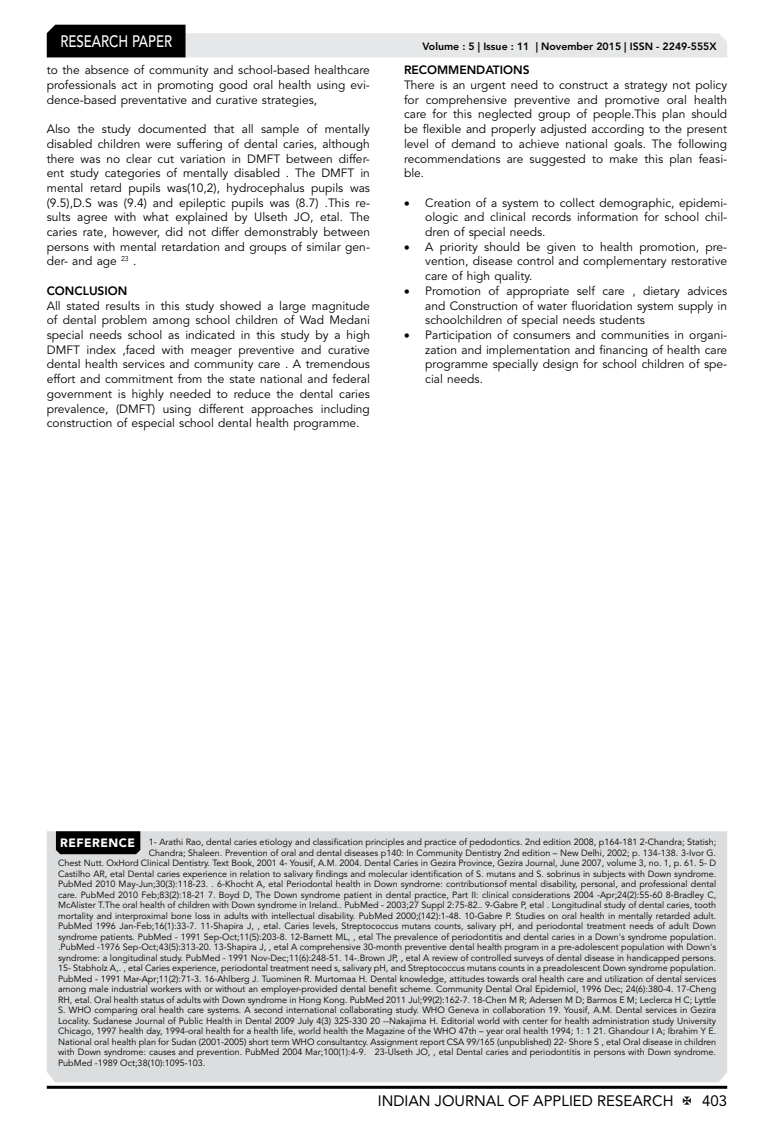
<style>
.page{position:relative;width:774px;height:1136px;background:#fff}
.page>*{position:absolute;margin:0;border:0;box-sizing:border-box;transform-origin:0 0}
.t1{font:500 16.5px "Avenir LT Std";color:#fff;scale:.8 1}
.t2{font:15px "Avenir LT Std";color:#000}
.t3{font:12px/14.7px "Avenir LT Std";color:#000;text-align:justify}
.t4{font:800 12px "Avenir LT Std";color:#000}
.t5{font:800 10.5px "Avenir LT Std";color:#000}
.t6{font:9px "Avenir LT Std";color:#000}
.s1{font-weight:900;font-size:12px;color:#fff}
</style>
<div class="page">
<hr style="left:47px;top:1085px;width:680px;height:3px;background:#000">
<svg style="left:47px;top:25px;width:680px;height:32px"></svg>
<div style="left:47px;top:831px;width:680px;height:251px;background:#dcddde"></div>
<div style="left:56px;top:831px;width:84px;height:23px;background:#000"></div>
<h1 class="t1" style="left:60px;top:32px;width:139px">RESEARCH PAPER</h1>
<h3 class="t3" style="left:47px;top:63px;width:325px">to the absence of community and school-based healthcare professionals act in promoting good oral health using evi&shy;dence-based preventative and curative strategies,</h3>
<p class="t3" style="left:47px;top:122px;width:325px">Also the study documented that all sample of mentally disabled children were suffering of dental caries, although there was no clear cut variation in DMFT between differ&shy;ent study categories of mentally disabled . The DMFT in mental retard pupils was(10,2), hydrocephalus pupils was (9.5),D.S was (9.4) and epileptic pupils was (8.7) .This re&shy;sults agree with what explained by Ulseth JO, etal. The caries rate, however, did not differ demonstrably between persons with mental retardation and groups of similar gen&shy;der- and age <sup>23</sup> .</p>
<h3 class="t4" style="left:47px;top:283px;width:82px">CONCLUSION</h3>
<p class="t3" style="left:47px;top:298px;width:325px">All stated results in this study showed a large magnitude of dental problem among school children of Wad Medani special needs school as indicated in this study by a high DMFT index ,faced with meager preventive and curative dental health services and community care . A tremendous effort and commitment from the state national and federal government is highly needed to reduce the dental caries prevalence, (DMFT) using different approaches including construction of especial school dental health programme.</p>
<p class="t5" style="left:422px;top:41px;width:296px">Volume : 5 | Issue : 11 | November 2015 | ISSN - 2249-555X</p>
<h3 class="t4" style="left:404px;top:63px;width:127px">RECOMMENDATIONS</h3>
<p class="t3" style="left:404px;top:78px;width:325px">There is an urgent need to construct a strategy not policy for comprehensive preventive and promotive oral health care for this neglected group of people.This plan should be flexible and properly adjusted according to the present level of demand to achieve national goals. The following recommendations are suggested to make this plan feasi&shy;ble.</p>
<h3 class="t3" style="left:425px;top:195px;width:303px;text-indent:-21px">• Creation of a system to collect demographic, epidemi&shy;ologic and clinical records information for school chil&shy;dren of special needs.</h3>
<h3 class="t3" style="left:425px;top:239px;width:303px;text-indent:-21px">• A priority should be given to health promotion, pre&shy;vention, disease control and complementary restorative care of high quality.</h3>
<h3 class="t3" style="left:425px;top:284px;width:303px;text-indent:-21px">• Promotion of appropriate self care , dietary advices and Construction of water fluoridation system supply in schoolchildren of special needs students</h3>
<h3 class="t3" style="left:425px;top:328px;width:303px;text-indent:-21px">• Participation of consumers and communities in organi&shy;zation and implementation and financing of health care programme specially design for school children of spe&shy;cial needs.</h3>
<p class="t6" style="left:60px;top:836px;width:657px"><span class="s1">REFERENCE</span> 1- Arathi Rao, dental caries etiology and classification principles and practice of pedodontics. 2nd edition 2008, p164-181 2-Chandra; Statish;</p>
<p class="t6" style="left:149px;top:847px;width:569px">Chandra; Shaleen. Prevention of oral and dental diseases p140: In Community Dentistry 2nd edition – New Delhi, 2002; p. 134-138. 3-Ivor G.</p>
<p class="t6" style="left:58px;top:857px;width:660px">Chest Nutt. OxHord Clinical Dentistry. Text Book, 2001 4- Yousif, A.M. 2004. Dental Caries in Gezira Province, Gezira Journal, June 2007, volume 3, no. 1, p. 61. 5- D</p>
<p class="t6" style="left:58px;top:868px;width:659px">Castilho AR, etal Dental caries experience in relation to salivary findings and molecular identification of S. mutans and S. sobrinus in subjects with Down syndrome.</p>
<p class="t6" style="left:58px;top:878px;width:660px">PubMed 2010 May-Jun;30(3):118-23. . 6-Khocht A, etal Periodontal health in Down syndrome: contributionsof mental disability, personal, and professional dental</p>
<p class="t6" style="left:58px;top:889px;width:660px">care. PubMed 2010 Feb;83(2):18-21 7. Boyd D, The Down syndrome patient in dental practice, Part II: clinical considerations 2004 -Apr;24(2):55-60 8-Bradley C,</p>
<p class="t6" style="left:58px;top:899px;width:660px">McAlister T.The oral health of children with Down syndrome in Ireland.. PubMed - 2003;27 Suppl 2:75-82.. 9-Gabre P, etal . Longitudinal study of dental caries, tooth</p>
<p class="t6" style="left:58px;top:910px;width:660px">mortality and interproximal bone loss in adults with intellectual disability. PubMed 2000;(142):1-48. 10-Gabre P. Studies on oral health in mentally retarded adult.</p>
<p class="t6" style="left:58px;top:920px;width:659px">PubMed 1996 Jan-Feb;16(1):33-7. 11-Shapira J, , etal. Caries levels, Streptococcus mutans counts, salivary pH, and periodontal treatment needs of adult Down</p>
<p class="t6" style="left:58px;top:931px;width:660px">syndrome patients. PubMed - 1991 Sep-Oct;11(5):203-8. 12-Barnett ML, , etal The prevalence of periodontitis and dental caries in a Down's syndrome population.</p>
<p class="t6" style="left:58px;top:941px;width:659px">.PubMed -1976 Sep-Oct;43(5):313-20. 13-Shapira J, , etal A comprehensive 30-month preventive dental health program in a pre-adolescent population with Down's</p>
<p class="t6" style="left:58px;top:952px;width:659px">syndrome: a longitudinal study. PubMed - 1991 Nov-Dec;11(6):248-51. 14-.Brown JP, , etal A review of controlled surveys of dental disease in handicapped persons.</p>
<p class="t6" style="left:58px;top:962px;width:660px">15- Stabholz A,. , etal Caries experience, periodontal treatment need s, salivary pH, and Streptococcus mutans counts in a preadolescent Down syndrome population.</p>
<p class="t6" style="left:58px;top:973px;width:660px">PubMed - 1991 Mar-Apr;11(2):71-3. 16-Ahlberg J. Tuominen R. Murtomaa H. Dental knowledge, attitudes towards oral health care and utilization of dental services</p>
<p class="t6" style="left:58px;top:983px;width:660px">among male industrial workers with or without an employer-provided dental benefit scheme. Community Dental Oral Epidemiol, 1996 Dec; 24(6):380-4. 17-Cheng</p>
<p class="t6" style="left:58px;top:994px;width:660px">RH, etal. Oral health status of adults with Down syndrome in Hong Kong. PubMed 2011 Jul;99(2):162-7. 18-Chen M R; Adersen M D; Barmos E M; Leclerca H C; Lyttle</p>
<p class="t6" style="left:58px;top:1004px;width:660px">S. WHO comparing oral health care systems. A second international collaborating study. WHO Geneva in collaboration 19. Yousif, A.M. Dental services in Gezira</p>
<p class="t6" style="left:58px;top:1015px;width:660px">Locality. Sudanese Journal of Public Health in Dental 2009 July 4(3) 325-330 20 --Nakajima H. Editorial world with center for health administration study University</p>
<p class="t6" style="left:58px;top:1025px;width:660px">Chicago, 1997 health day, 1994-oral health for a health life, world health the Magazine of the WHO 47th – year oral health 1994; 1: 1 21. Ghandour I A; Ibrahim Y E.</p>
<p class="t6" style="left:58px;top:1036px;width:660px">National oral health plan for Sudan (2001-2005) short term WHO consultantcy. Assignment report CSA 99/165 (unpublished) 22- Shore S , etal Oral disease in children</p>
<p class="t6" style="left:58px;top:1046px;width:659px">with Down syndrome: causes and prevention. PubMed 2004 Mar;100(1):4-9. 23-Ulseth JO, , etal Dental caries and periodontitis in persons with Down syndrome.</p>
<p class="t6" style="left:58px;top:1057px;width:149px">PubMed -1989 Oct;38(10):1095-103.</p>
<h2 class="t2" style="left:378px;top:1091px;width:297px">INDIAN JOURNAL OF APPLIED RESEARCH</h2>
<h2 class="t2" style="left:702px;top:1091px;width:27px">403</h2>
</div>
